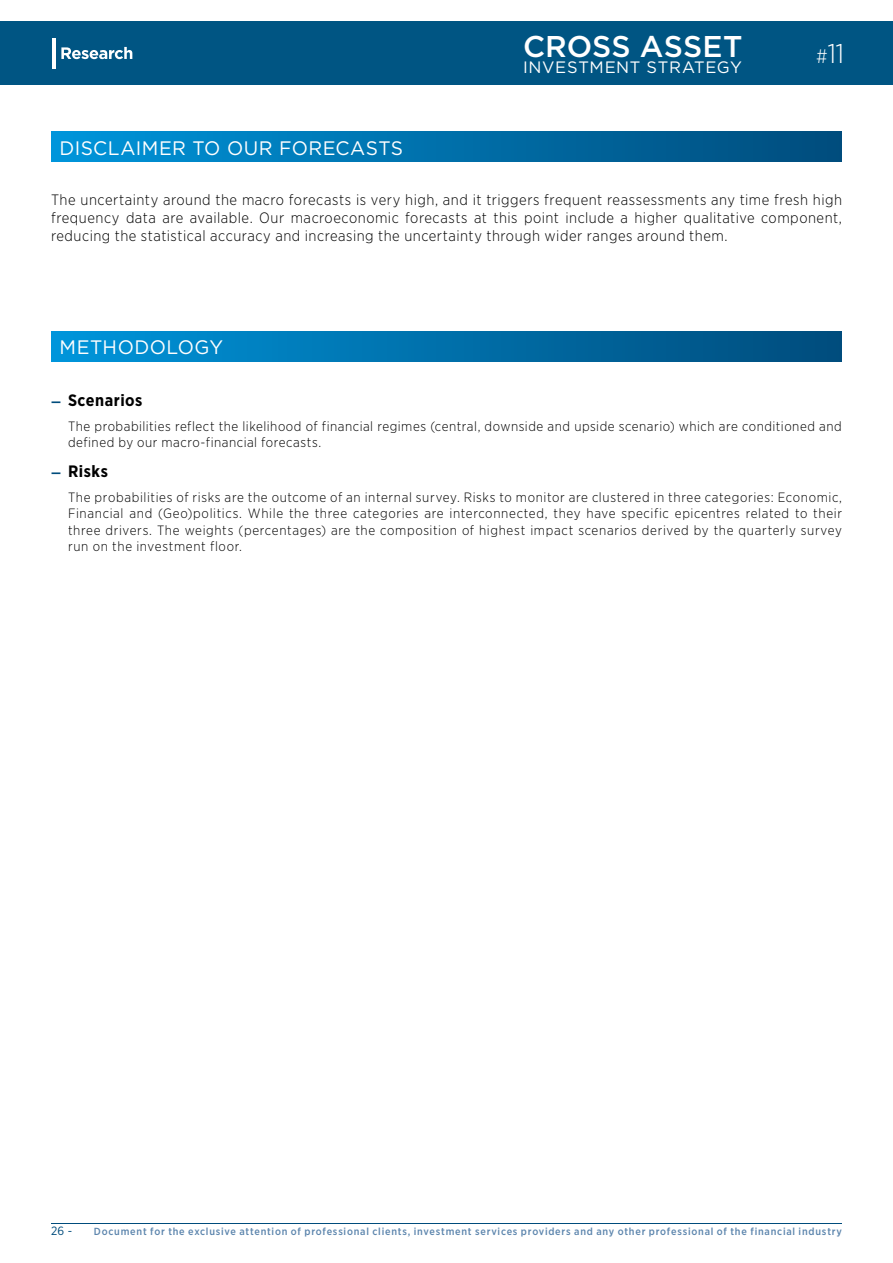
<style>
.page{position:relative;width:893px;height:1263px;background:#fff}
.page>*{position:absolute;margin:0;border:0;box-sizing:border-box;transform-origin:0 0}
.t1{font:500 30px "Gotham";letter-spacing:.005em;color:#fff}
.t2{font:300 27px "Gotham";color:#fff}
.t3{font:19.5px "Gotham";letter-spacing:.02em;color:#fff}
.t4{font:16.5px "Gotham";letter-spacing:.035em;color:#fff}
.t5{font:700 16.5px "Gotham Narrow";letter-spacing:.035em;color:#000}
.t6{font:300 15px/18px "Gotham Narrow";letter-spacing:.035em;color:#000;text-align:justify}
.t7{font:300 13.5px/16.5px "Gotham Narrow";letter-spacing:.04em;color:#000}
.t8{font:12px "Gotham Narrow";color:#004c7c}
.t9{font:500 10.35px "Gotham Narrow";letter-spacing:.07em;color:#5c85ad}
.s1{font-family:"Gotham Narrow";font-size:19.5px}
.s2{font-size:12px;color:#004c7c}
</style>
<div class="page">
<hr style="left:51px;top:1222px;width:791px;height:1px;background:#004c7c">
<div style="left:0;top:21px;width:893px;height:64px;background:#005583"></div>
<hr style="left:53px;top:38px;width:3px;height:31px;background:#fff">
<svg style="left:61px;top:47px;width:71px;height:12px"></svg>
<div style="left:51px;top:132px;width:791px;height:30px;background:linear-gradient(to right,#0095da,#004b7b)"></div>
<div style="left:51px;top:332px;width:791px;height:29px;background:linear-gradient(to right,#0095da,#004b7b)"></div>
<h3 class="t3" style="left:60px;top:135px;width:345px">DISCLAIMER TO OUR FORECASTS</h3>
<h1 class="t1" style="left:523px;top:27px;width:221px">CROSS ASSET</h1>
<p class="t4" style="left:523px;top:57px;width:220px">INVESTMENT STRATEGY</p>
<h2 class="t2" style="left:816px;top:37px;width:30px"><span class="s1">#</span> 11</h2>
<p class="t6" style="left:51px;top:191px;width:792px">The uncertainty around the macro forecasts is very high, and it triggers frequent reassessments any time fresh high frequency data are available. Our macroeconomic forecasts at this point include a higher qualitative component, reducing the statistical accuracy and increasing the uncertainty through wider ranges around them.</p>
<h3 class="t3" style="left:60px;top:335px;width:165px">METHODOLOGY</h3>
<p class="t5" style="left:51px;top:389px;width:93px"><span class="s2">—</span> Scenarios</p>
<p class="t7" style="left:68px;top:418px;width:775px">The probabilities reflect the likelihood of financial regimes (central, downside and upside scenario) which are conditioned and defined by our macro-financial forecasts.</p>
<p class="t5" style="left:51px;top:460px;width:59px"><span class="s2">—</span> Risks</p>
<p class="t7" style="left:68px;top:489px;width:775px;text-align:justify">The probabilities of risks are the outcome of an internal survey. Risks to monitor are clustered in three categories: Economic, Financial and (Geo)politics. While the three categories are interconnected, they have specific epicentres related to their three drivers. The weights (percentages) are the composition of highest impact scenarios derived by the quarterly survey run on the investment floor.</p>
<p class="t8" style="left:51px;top:1223px;width:23px">26 -</p>
<p class="t9" style="left:94px;top:1224px;width:749px">Document for the exclusive attention of professional clients, investment services providers and any other professional of the financial industry</p>
</div>
